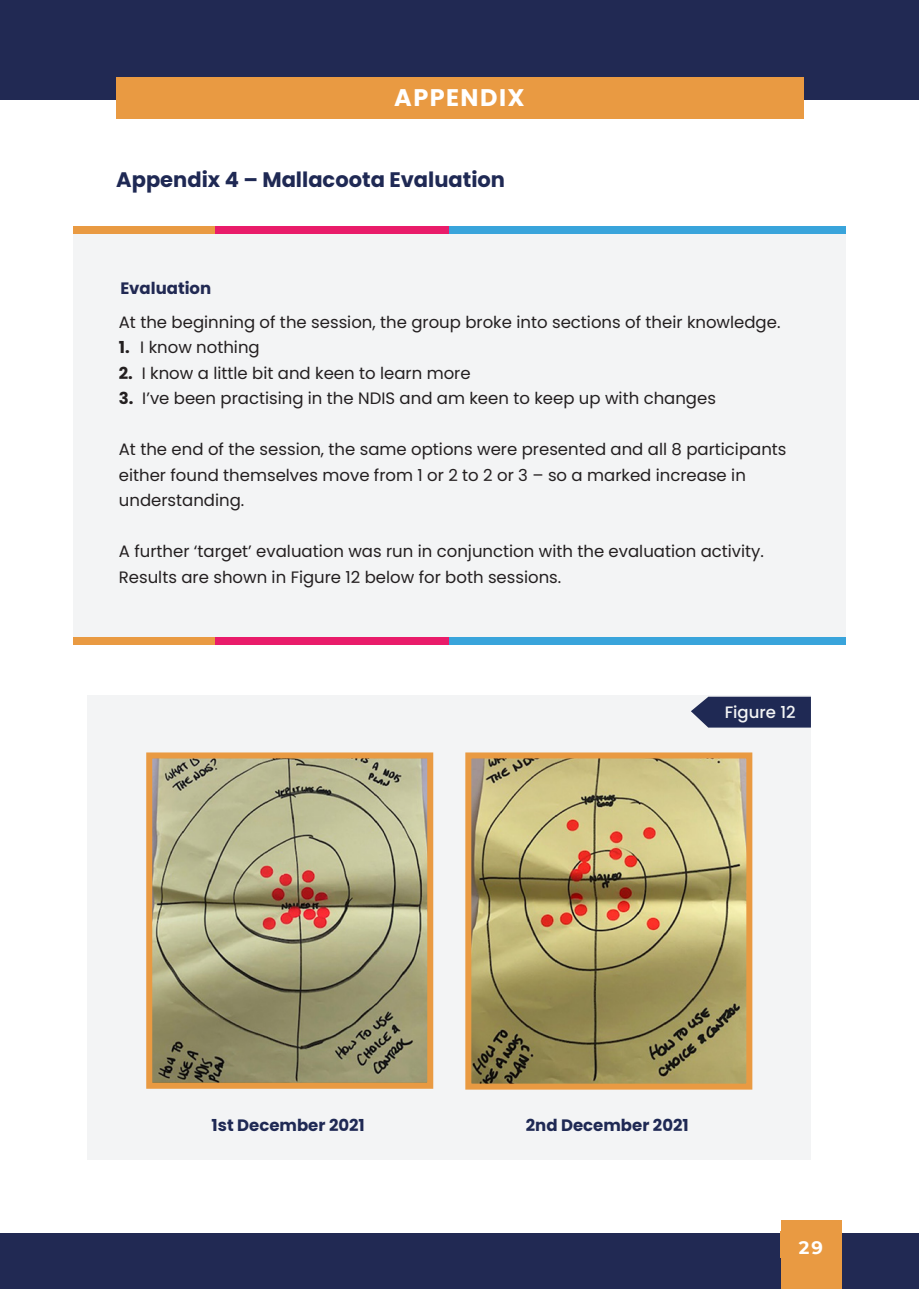
<style>
.page{position:relative;width:919px;height:1289px;background:#fff}
.page>*{position:absolute;margin:0;border:0;box-sizing:border-box;transform-origin:0 0}
.Chapter_Title{font:700 24px "Poppins";letter-spacing:.06em;color:#fff}
.Paragraph_Style_1{font:700 21px "Poppins";color:#1f2954}
.t1{font:700 18px "Montserrat";color:#fff}
.t2{font:16.5px/25.5px "Poppins";color:#231f20}
.Paragraph_Style_1-2{font:700 16.5px "Poppins";color:#1f2954}
.t3{font:700 16.5px "Poppins";color:#212953}
.Paragraph_Style_1-3{font:500 16.5px "Poppins";color:#f3f4f5}
.s1{font-weight:700}
</style>
<div class="page">
<div style="left:0;top:0;width:918px;height:100px;background:#212953"></div>
<div style="left:116px;top:77px;width:687px;height:41px;background:#e99a42"></div>
<div style="left:0;top:1233px;width:918px;height:55px;background:#212953"></div>
<div style="left:781px;top:1220px;width:60px;height:68px;background:#e99a42"></div>
<div style="left:780px;top:1231px;width:61px;height:27px;background:#e99a42"></div>
<div style="left:73px;top:226px;width:772px;height:418px;background:#f3f4f5"></div>
<div style="left:88px;top:695px;width:722px;height:464px;background:#f3f4f5"></div>
<img style="left:153px;top:759px;width:273px;height:322px">
<div style="left:146px;top:752px;width:287px;height:336px;border:6px solid #e99a42"></div>
<img style="left:472px;top:759px;width:273px;height:323px">
<div style="left:465px;top:752px;width:287px;height:337px;border:6px solid #e99a42"></div>
<svg style="left:691px;top:696px;width:119px;height:31px"></svg>
<div style="left:73px;top:226px;width:142px;height:7px;background:#e99a42"></div>
<div style="left:215px;top:226px;width:234px;height:7px;background:#e91c6a"></div>
<div style="left:449px;top:226px;width:396px;height:7px;background:#39a4db"></div>
<div style="left:73px;top:637px;width:142px;height:7px;background:#e99a42"></div>
<div style="left:215px;top:637px;width:234px;height:7px;background:#e91c6a"></div>
<div style="left:449px;top:637px;width:396px;height:7px;background:#39a4db"></div>
<p class="Chapter_Title" style="left:394px;top:84px;width:132px">APPENDIX</p>
<p class="Paragraph_Style_1" style="left:116px;top:167px;width:390px">Appendix 4 – Mallacoota Evaluation</p>
<p class="t3" style="left:120px;top:278px;width:92px">Evaluation</p>
<p class="t2" style="left:119px;top:309px;width:663px">At the beginning of the session, the group broke into sections of their knowledge.</p>
<p class="t2" style="left:119px;top:334px;width:142px"><span class="s1">1.</span> I know nothing</p>
<p class="t2" style="left:119px;top:360px;width:353px"><span class="s1">2.</span> I know a little bit and keen to learn more</p>
<p class="t2" style="left:119px;top:385px;width:598px"><span class="s1">3.</span> I’ve been practising in the NDIS and am keen to keep up with changes</p>
<p class="t2" style="left:119px;top:436px;width:669px">At the end of the session, the same options were presented and all 8 participants either found themselves move from 1 or 2 to 2 or 3 – so a marked increase in understanding.</p>
<p class="t2" style="left:119px;top:538px;width:646px">A further ‘target’ evaluation was run in conjunction with the evaluation activity.<br>Results are shown in Figure 12 below for both sessions.</p>
<p class="Paragraph_Style_1-3" style="left:724px;top:702px;width:72px">Figure 12</p>
<p class="Paragraph_Style_1-2" style="left:212px;top:1115px;width:155px">1st December 2021</p>
<p class="Paragraph_Style_1-2" style="left:526px;top:1115px;width:164px">2nd December 2021</p>
<p class="t1" style="left:798px;top:1234px;width:25px">29</p>
</div>
